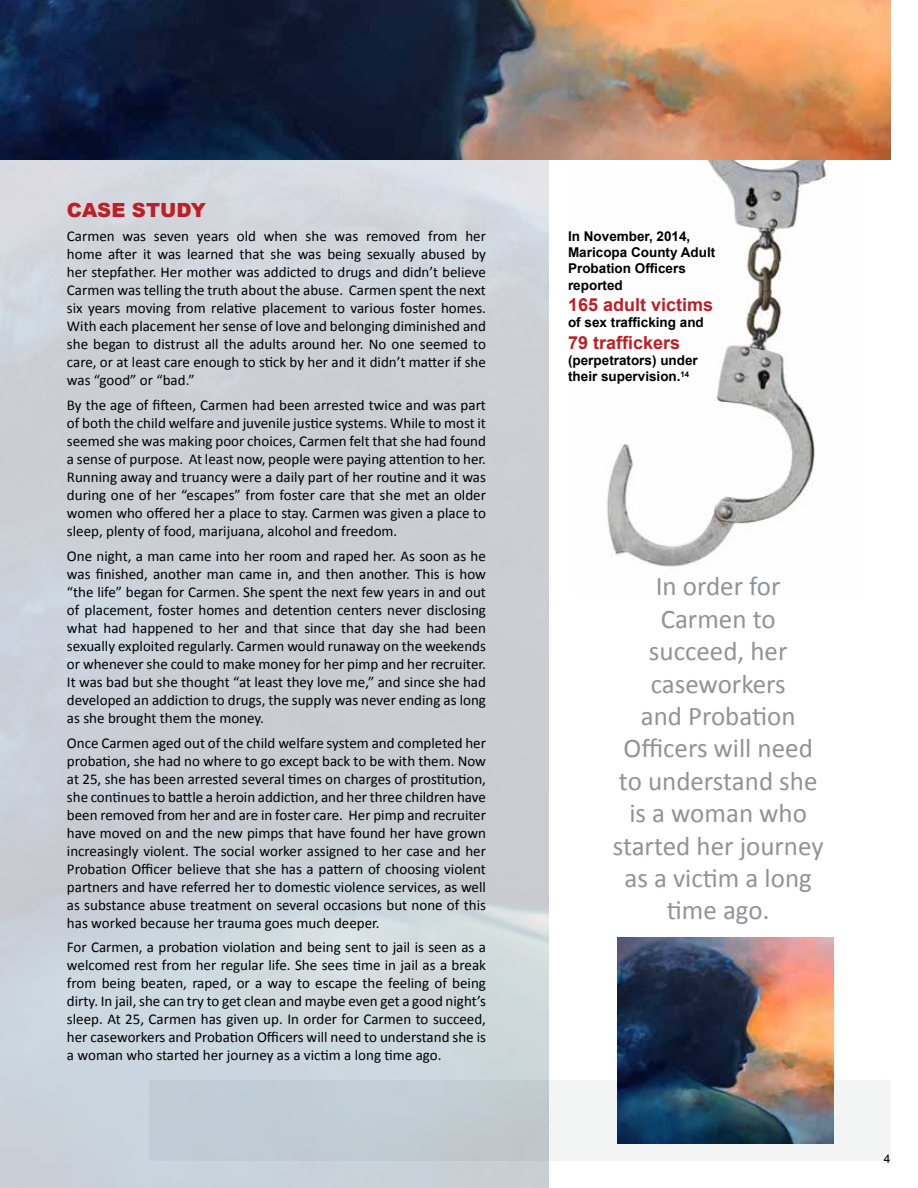
<style>
.page{position:relative;width:918px;height:1188px;background:#fff}
.page>*{position:absolute;margin:0;border:0;box-sizing:border-box;transform-origin:0 0}
.t1{font:27px/32.4px "Calibri";color:#919396;text-align:center}
.t2{font:900 19.5px "Arial";color:#bd1f24}
.t3{font:700 18px "Arial";color:#bd1f24}
.t4{font:15px/18px "Calibri";color:#000;text-align:justify}
.t5{font:700 13.5px/16.2px "Arial";color:#000}
.t6{font:12px "Arial";color:#000}
</style>
<div class="page">
<div style="left:149px;top:1080px;width:742px;height:81px;background:#f3f4f4"></div>
<img style="left:575px;top:159px;width:289px;height:408px">
<img style="left:0;top:159px;width:549px;height:1029px">
<img style="left:0;top:0;width:891px;height:159px">
<img style="left:618px;top:938px;width:216px;height:205px">
<h2 class="t2" style="left:67px;top:195px;width:141px">CASE STUDY</h2>
<p class="t4" style="left:67px;top:227px;width:421px">Carmen was seven years old when she was removed from her home after it was learned that she was being sexually abused by her stepfather. Her mother was addicted to drugs and didn’t believe Carmen was telling the truth about the abuse. Carmen spent the next six years moving from relative placement to various foster homes.<br>With each placement her sense of love and belonging diminished and she began to distrust all the adults around her. No one seemed to care, or at least care enough to stick by her and it didn’t matter if she was “good” or “bad.”</p>
<p class="t4" style="left:67px;top:396px;width:421px">By the age of fifteen, Carmen had been arrested twice and was part of both the child welfare and juvenile justice systems. While to most it seemed she was making poor choices, Carmen felt that she had found a sense of purpose. At least now, people were paying attention to her.<br>Running away and truancy were a daily part of her routine and it was during one of her “escapes” from foster care that she met an older women who offered her a place to stay. Carmen was given a place to sleep, plenty of food, marijuana, alcohol and freedom.</p>
<p class="t4" style="left:67px;top:547px;width:421px">One night, a man came into her room and raped her. As soon as he was finished, another man came in, and then another. This is how “the life” began for Carmen. She spent the next few years in and out of placement, foster homes and detention centers never disclosing what had happened to her and that since that day she had been sexually exploited regularly. Carmen would runaway on the weekends or whenever she could to make money for her pimp and her recruiter.<br>It was bad but she thought “at least they love me,” and since she had developed an addiction to drugs, the supply was never ending as long as she brought them the money.</p>
<p class="t4" style="left:67px;top:734px;width:421px">Once Carmen aged out of the child welfare system and completed her probation, she had no where to go except back to be with them. Now at 25, she has been arrested several times on charges of prostitution, she continues to battle a heroin addiction, and her three children have been removed from her and are in foster care. Her pimp and recruiter have moved on and the new pimps that have found her have grown increasingly violent. The social worker assigned to her case and her Probation Officer believe that she has a pattern of choosing violent partners and have referred her to domestic violence services, as well as substance abuse treatment on several occasions but none of this has worked because her trauma goes much deeper.</p>
<p class="t4" style="left:67px;top:938px;width:421px">For Carmen, a probation violation and being sent to jail is seen as a welcomed rest from her regular life. She sees time in jail as a break from being beaten, raped, or a way to escape the feeling of being dirty. In jail, she can try to get clean and maybe even get a good night’s sleep. At 25, Carmen has given up. In order for Carmen to succeed, her caseworkers and Probation Officers will need to understand she is a woman who started her journey as a victim a long time ago.</p>
<p class="t5" style="left:568px;top:229px;width:149px">In November, 2014,<br>Maricopa County Adult<br>Probation Officers reported</p>
<p class="t3" style="left:568px;top:293px;width:147px">165 adult victims</p>
<p class="t5" style="left:568px;top:315px;width:137px">of sex trafficking and</p>
<p class="t3" style="left:568px;top:331px;width:114px">79 traffickers</p>
<p class="t5" style="left:568px;top:353px;width:131px">(perpetrators) under their supervision.<sup>14</sup></p>
<h1 class="t1" style="left:613px;top:570px;width:212px">In order for<br>Carmen to succeed, her caseworkers<br>and Probation<br>Officers will need to understand she is a woman who started her journey as a victim a long time ago.</h1>
<p class="t6" style="left:884px;top:1151px;width:8px">4</p>
</div>
